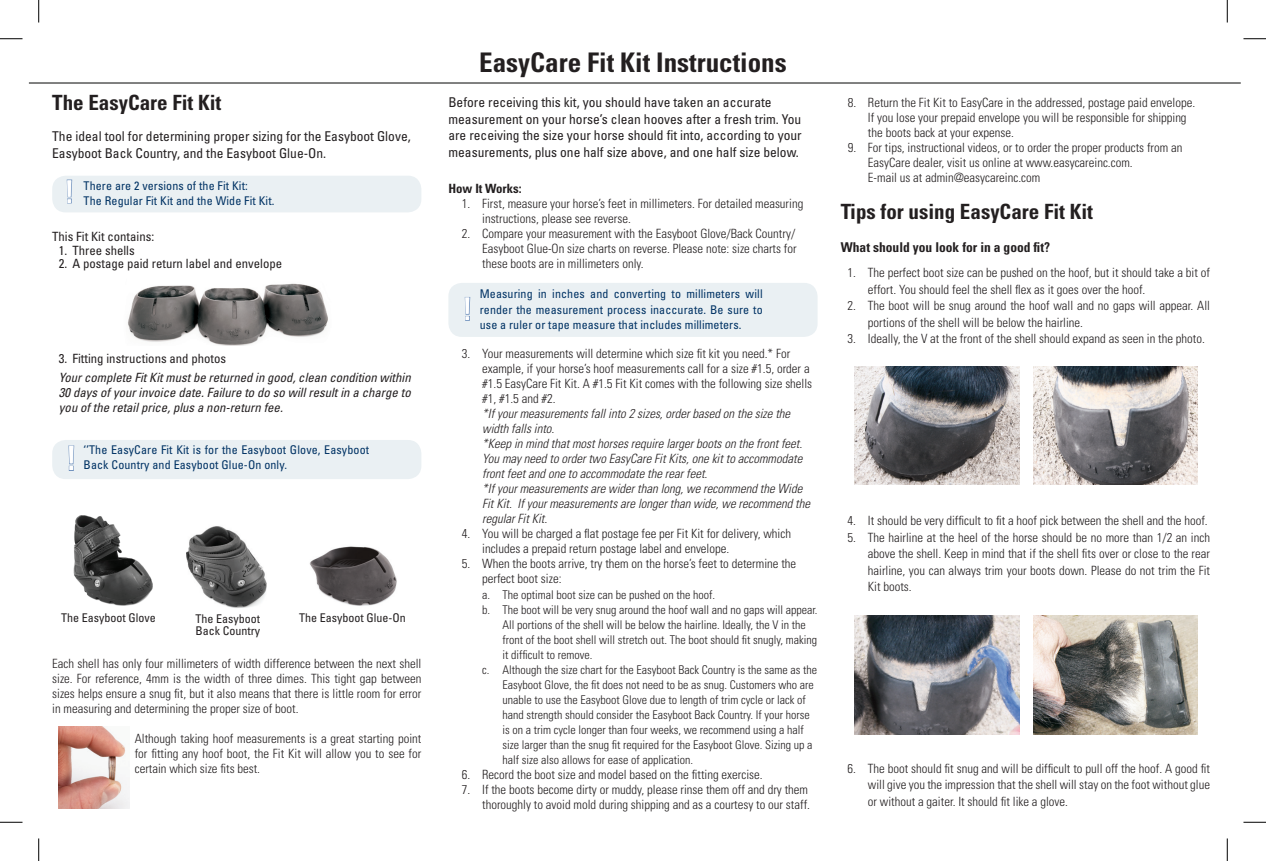
<style>
.page{position:relative;width:1266px;height:861px;background:#fff}
.page>*{position:absolute;margin:0;border:0;box-sizing:border-box;transform-origin:0 0}
.t1{font:700 condensed 33.75px "Univers LT Std";color:#fff}
.t2{font:700 condensed 31.5px "Univers LT Std";color:#fff}
.t3{font:700 condensed 27px "Univers LT Std";color:#231f20}
.t4{font:700 condensed 21px "Univers LT Std";color:#231f20}
.t5{font:condensed 13.5px/16.5px "Univers LT Std";color:#231f20}
.t6{font:700 condensed 13.5px "Univers LT Std";color:#231f20}
.t7{font:300 condensed 12.75px/15px "Univers LT Std";color:#231f20}
.t8{font:italic 300 condensed 12.75px/15px "Univers LT Std";color:#231f20}
.t9{font:italic condensed 12.75px/15px "Univers LT Std";color:#231f20;text-align:justify}
.t10{font:condensed 12.75px "Univers LT Std";color:#231f20}
.t11{font:700 condensed 12.75px "Univers LT Std";color:#231f20}
.t12{font:300 condensed 12px "Univers LT Std";color:#231f20}
.t13{font:condensed 12px/15px "Univers LT Std";letter-spacing:.01em;color:#003264}
.t14{font:condensed 12px/12px "Univers LT Std";color:#231f20}
</style>
<div class="page">
<hr style="left:29px;top:83px;width:1211px;height:1px;background:#040503">
<img style="left:309px;top:546px;width:88px;height:60px">
<img style="left:73px;top:515px;width:80px;height:91px">
<img style="left:59px;top:726px;width:70px;height:82px">
<img style="left:127px;top:283px;width:201px;height:62px">
<img style="left:855px;top:366px;width:164px;height:119px">
<img style="left:1033px;top:366px;width:164px;height:118px">
<img style="left:855px;top:615px;width:164px;height:119px">
<img style="left:1033px;top:615px;width:164px;height:119px">
<img style="left:187px;top:526px;width:80px;height:82px">
<div style="left:52px;top:176px;width:369px;height:36px;background:#eaf0f3;border-radius:14px"></div>
<div style="left:52px;top:440px;width:369px;height:39px;background:#eaf0f3;border-radius:14px"></div>
<svg style="left:68px;top:445px;width:7px;height:26px"></svg>
<svg style="left:66px;top:179px;width:6px;height:24px"></svg>
<div style="left:448px;top:283px;width:369px;height:54px;background:#eaf0f3;border-radius:14px"></div>
<svg style="left:464px;top:297px;width:6px;height:24px"></svg>
<svg style="left:0;top:38px;width:22px;height:1px"></svg>
<svg style="left:1243px;top:38px;width:22px;height:1px"></svg>
<svg style="left:0;top:821px;width:22px;height:1px"></svg>
<svg style="left:1243px;top:821px;width:22px;height:1px"></svg>
<svg style="left:38px;top:0;width:1px;height:22px"></svg>
<svg style="left:38px;top:838px;width:1px;height:22px"></svg>
<svg style="left:1226px;top:0;width:1px;height:22px"></svg>
<svg style="left:1226px;top:838px;width:1px;height:22px"></svg>
<h3 class="t4" style="left:52px;top:89px;width:171px">The EasyCare Fit Kit</h3>
<p class="t5" style="left:52px;top:128px;width:360px">The ideal tool for determining proper sizing for the Easyboot Glove,<br>Easyboot Back Country, and the Easyboot Glue-On.</p>
<h2 class="t2" style="left:64px;top:172px;width:12px">!</h2>
<p class="t13" style="left:84px;top:178px;width:192px">There are 2 versions of the Fit Kit:<br>The Regular Fit Kit and the Wide Fit Kit.</p>
<p class="t10" style="left:52px;top:228px;width:103px">This Fit Kit contains:</p>
<p class="t10" style="left:59px;top:242px;width:77px">1. Three shells</p>
<p class="t10" style="left:59px;top:255px;width:225px">2. A postage paid return label and envelope</p>
<p class="t10" style="left:59px;top:350px;width:169px">3. Fitting instructions and photos</p>
<p class="t9" style="left:59px;top:370px;width:353px">Your complete Fit Kit must be returned in good, clean condition within 30 days of your invoice date. Failure to do so will result in a charge to you of the retail price, plus a non-return fee.</p>
<h1 class="t1" style="left:66px;top:437px;width:13px">!</h1>
<p class="t13" style="left:84px;top:441px;width:287px">‘’The EasyCare Fit Kit is for the Easyboot Glove, Easyboot<br>Back Country and Easyboot Glue-On only.</p>
<p class="t14" style="left:61px;top:612px;width:96px">The Easyboot Glove</p>
<p class="t14" style="left:299px;top:612px;width:108px">The Easyboot Glue-On</p>
<p class="t14" style="left:196px;top:612px;width:66px">The Easyboot<br>Back Country</p>
<p class="t7" style="left:52px;top:655px;width:371px;text-align:justify">Each shell has only four millimeters of width difference between the next shell size. For reference, 4mm is the width of three dimes. This tight gap between sizes helps ensure a snug fit, but it also means that there is little room for error in measuring and determining the proper size of boot.</p>
<p class="t7" style="left:135px;top:730px;width:288px;text-align:justify">Although taking hoof measurements is a great starting point for fitting any hoof boot, the Fit Kit will allow you to see for certain which size fits best.</p>
<h3 class="t3" style="left:479px;top:46px;width:309px">EasyCare Fit Kit Instructions</h3>
<p class="t5" style="left:448px;top:94px;width:355px">Before receiving this kit, you should have taken an accurate measurement on your horse’s clean hooves after a fresh trim. You are receiving the size your horse should fit into, according to your measurements, plus one half size above, and one half size below.</p>
<p class="t11" style="left:448px;top:181px;width:75px">How It Works:</p>
<p class="t7" style="left:482px;top:196px;width:323px;text-indent:-20px">1. First, measure your horse’s feet in millimeters. For detailed measuring instructions, please see reverse.</p>
<p class="t7" style="left:482px;top:226px;width:316px;text-align:justify;text-indent:-20px">2. Compare your measurement with the Easyboot Glove/Back Country/ Easyboot Glue-On size charts on reverse. Please note: size charts for these boots are in millimeters only.</p>
<h2 class="t2" style="left:462px;top:289px;width:12px">!</h2>
<p class="t13" style="left:480px;top:286px;width:284px;text-align:justify">Measuring in inches and converting to millimeters will render the measurement process inaccurate. Be sure to use a ruler or tape measure that includes millimeters.</p>
<p class="t7" style="left:482px;top:346px;width:331px;text-indent:-20px">3. Your measurements will determine which size fit kit you need.* For example, if your horse’s hoof measurements call for a size #1.5, order a #1.5 EasyCare Fit Kit. A #1.5 Fit Kit comes with the following size shells #1, #1.5 and #2.</p>
<p class="t8" style="left:482px;top:406px;width:329px">*If your measurements fall into 2 sizes, order based on the size the width falls into.<br>*Keep in mind that most horses require larger boots on the front feet.<br>You may need to order two EasyCare Fit Kits, one kit to accommodate front feet and one to accommodate the rear feet.<br>*If your measurements are wider than long, we recommend the Wide Fit Kit. If your measurements are longer than wide, we recommend the regular Fit Kit.</p>
<p class="t7" style="left:482px;top:526px;width:310px;text-indent:-20px">4. You will be charged a flat postage fee per Fit Kit for delivery, which includes a prepaid return postage label and envelope.</p>
<p class="t7" style="left:482px;top:556px;width:315px;text-indent:-20px">5. When the boots arrive, try them on the horse’s feet to determine the perfect boot size:</p>
<p class="t12" style="left:482px;top:587px;width:234px">a. The optimal boot size can be pushed on the hoof.</p>
<p class="t12" style="left:482px;top:602px;width:337px">b. The boot will be very snug around the hoof wall and no gaps will appear.</p>
<p class="t12" style="left:502px;top:617px;width:305px">All portions of the shell will be below the hairline. Ideally, the V in the</p>
<p class="t12" style="left:502px;top:632px;width:316px">front of the boot shell will stretch out. The boot should fit snugly, making</p>
<p class="t12" style="left:502px;top:647px;width:91px">it difficult to remove.</p>
<p class="t12" style="left:482px;top:662px;width:336px">c. Although the size chart for the Easyboot Back Country is the same as the</p>
<p class="t12" style="left:502px;top:677px;width:313px">Easyboot Glove, the fit does not need to be as snug. Customers who are</p>
<p class="t12" style="left:502px;top:692px;width:305px">unable to use the Easyboot Glove due to length of trim cycle or lack of</p>
<p class="t12" style="left:502px;top:707px;width:309px">hand strength should consider the Easyboot Back Country. If your horse</p>
<p class="t12" style="left:502px;top:722px;width:303px">is on a trim cycle longer than four weeks, we recommend using a half</p>
<p class="t12" style="left:502px;top:737px;width:311px">size larger than the snug fit required for the Easyboot Glove. Sizing up a</p>
<p class="t12" style="left:502px;top:752px;width:192px">half size also allows for ease of application.</p>
<p class="t7" style="left:462px;top:766px;width:302px">6. Record the boot size and model based on the fitting exercise.</p>
<p class="t7" style="left:462px;top:781px;width:350px;text-align:right">7. If the boots become dirty or muddy, please rinse them off and dry them thoroughly to avoid mold during shipping and as a courtesy to our staff.</p>
<p class="t7" style="left:868px;top:95px;width:329px;text-indent:-20px">8. Return the Fit Kit to EasyCare in the addressed, postage paid envelope.<br>If you lose your prepaid envelope you will be responsible for shipping the boots back at your expense.</p>
<p class="t7" style="left:868px;top:140px;width:316px;text-indent:-20px">9. For tips, instructional videos, or to order the proper products from an<br>EasyCare dealer, visit us online at www.easycareinc.com.<br>E-mail us at admin@easycareinc.com</p>
<h3 class="t4" style="left:840px;top:199px;width:254px">Tips for using EasyCare Fit Kit</h3>
<p class="t6" style="left:840px;top:239px;width:211px">What should you look for in a good fit?</p>
<p class="t7" style="left:867px;top:264px;width:344px;line-height:16.5px;text-indent:-20px">1. The perfect boot size can be pushed on the hoof, but it should take a bit of effort. You should feel the shell flex as it goes over the hoof.</p>
<p class="t7" style="left:867px;top:297px;width:343px;line-height:16.5px;text-indent:-20px">2. The boot will be snug around the hoof wall and no gaps will appear. All portions of the shell will be below the hairline.</p>
<p class="t7" style="left:847px;top:331px;width:359px">3. Ideally, the V at the front of the shell should expand as seen in the photo.</p>
<p class="t7" style="left:847px;top:513px;width:362px">4. It should be very difficult to fit a hoof pick between the shell and the hoof.</p>
<p class="t7" style="left:867px;top:528px;width:344px;line-height:16.5px;text-align:justify;text-indent:-20px">5. The hairline at the heel of the horse should be no more than 1/2 an inch above the shell. Keep in mind that if the shell fits over or close to the rear hairline, you can always trim your boots down. Please do not trim the Fit Kit boots.</p>
<p class="t7" style="left:867px;top:759px;width:344px;line-height:16.5px;text-align:justify;text-indent:-20px">6. The boot should fit snug and will be difficult to pull off the hoof. A good fit will give you the impression that the shell will stay on the foot without glue or without a gaiter. It should fit like a glove.</p>
</div>
